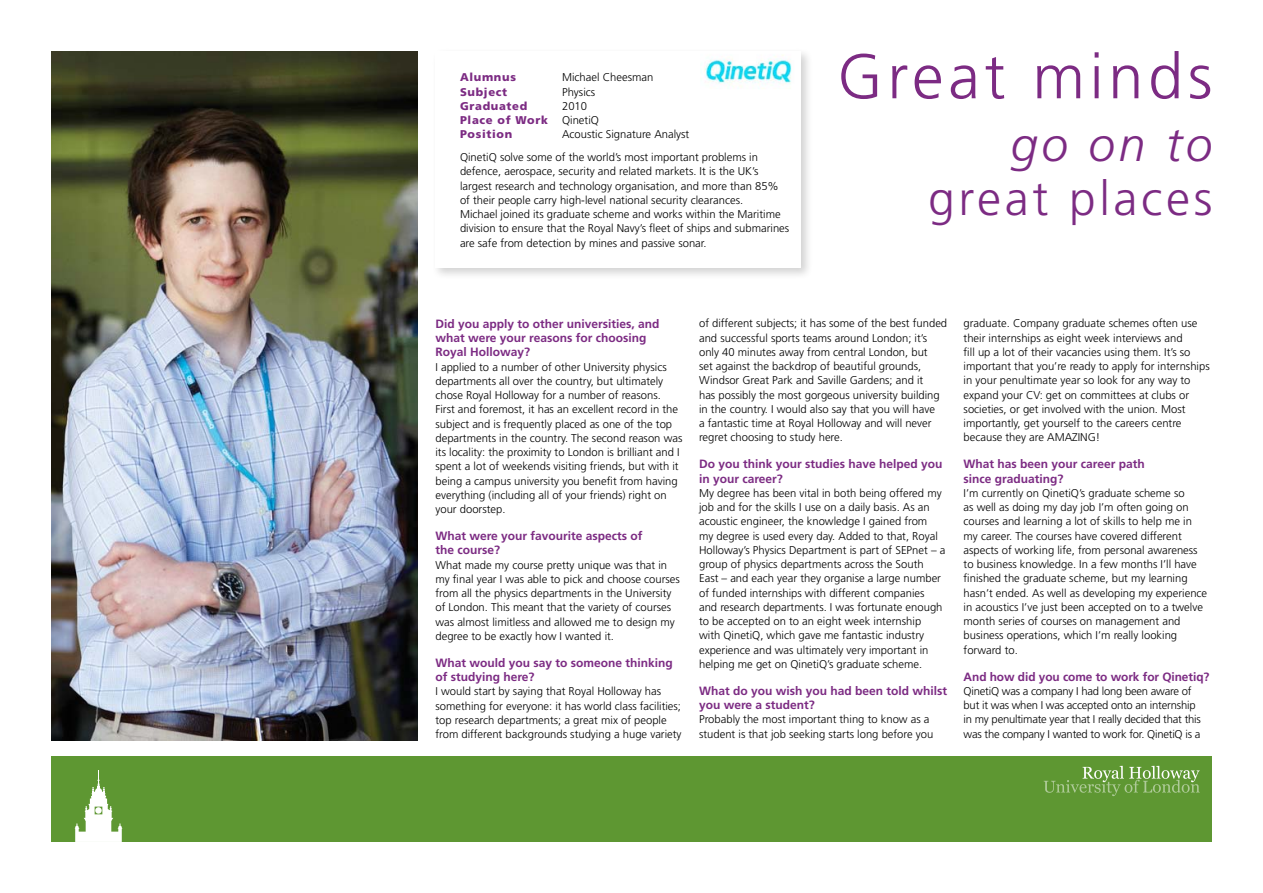
<style>
.page{position:relative;width:1263px;height:893px;background:#fff}
.page>*{position:absolute;margin:0;border:0;box-sizing:border-box;transform-origin:0 0}
.t1{font:300 63px "Frutiger LT Std";letter-spacing:.075em;color:#7c2b83}
.t2{font:300 48px "Frutiger LT Std";letter-spacing:.075em;color:#7c2b83}
.t3{font:italic 300 48px "Frutiger LT Std";color:#7c2b83}
.t4{font:700 12px/14.2px "Frutiger LT Std";color:#7c2b83}
.t5{font:300 11.25px/14.2px "Frutiger LT Std";color:#000}
.t6{font:300 11.25px/14.2px "Frutiger LT Std";letter-spacing:-.02em;color:#000}
.t7{font:900 11.25px "Frutiger LT Std";letter-spacing:.06em;color:#7c2b83}
</style>
<div class="page">
<div style="left:51px;top:756px;width:1161px;height:85px;background:#5e9732"></div>
<svg style="left:1043px;top:766px;width:157px;height:30px"></svg>
<svg style="left:75px;top:771px;width:48px;height:71px"></svg>
<div style="left:431px;top:47px;width:383px;height:233px;background:#000;opacity:.9"></div>
<div style="left:435px;top:51px;width:366px;height:216px;background:#fff"></div>
<img style="left:701px;top:47px;width:96px;height:40px">
<img style="left:51px;top:51px;width:367px;height:690px">
<p class="t7" style="left:460px;top:71px;width:57px">Alumnus</p>
<p class="t5" style="left:562px;top:70px;width:93px">Michael Cheesman</p>
<p class="t7" style="left:460px;top:85px;width:49px">Subject</p>
<p class="t5" style="left:562px;top:85px;width:35px">Physics</p>
<p class="t7" style="left:460px;top:99px;width:69px">Graduated</p>
<p class="t5" style="left:562px;top:99px;width:27px">2010</p>
<p class="t7" style="left:460px;top:113px;width:89px">Place of Work</p>
<p class="t5" style="left:562px;top:113px;width:38px">QinetiQ</p>
<p class="t7" style="left:460px;top:128px;width:54px">Position</p>
<p class="t5" style="left:460px;top:123px;width:299px;line-height:22.8px;text-indent:102px">Acoustic Signature Analyst<br>QinetiQ solve some of the world’s most important problems in</p>
<p class="t5" style="left:460px;top:164px;width:331px">defence, aerospace, security and related markets. It is the UK’s largest research and technology organisation, and more than 85% of their people carry high-level national security clearances.<br>Michael joined its graduate scheme and works within the Maritime division to ensure that the Royal Navy’s fleet of ships and submarines are safe from detection by mines and passive sonar.</p>
<h1 class="t1" style="left:837px;top:41px;width:377px">Great minds</h1>
<h2 class="t3" style="left:1011px;top:117px;width:203px">go on to</h2>
<h2 class="t2" style="left:928px;top:171px;width:286px">great places</h2>
<p class="t4" style="left:435px;top:317px;width:226px">Did you apply to other universities, and what were your reasons for choosing<br>Royal Holloway?</p>
<p class="t5" style="left:435px;top:360px;width:248px">I applied to a number of other University physics departments all over the country, but ultimately chose Royal Holloway for a number of reasons.<br>First and foremost, it has an excellent record in the subject and is frequently placed as one of the top departments in the country. The second reason was its locality: the proximity to London is brilliant and I spent a lot of weekends visiting friends, but with it being a campus university you benefit from having everything (including all of your friends) right on your doorstep.</p>
<p class="t4" style="left:435px;top:529px;width:209px">What were your favourite aspects of the course?</p>
<p class="t5" style="left:435px;top:558px;width:246px">What made my course pretty unique was that in my final year I was able to pick and choose courses from all the physics departments in the University of London. This meant that the variety of courses was almost limitless and allowed me to design my degree to be exactly how I wanted it.</p>
<p class="t4" style="left:435px;top:656px;width:239px">What would you say to someone thinking of studying here?</p>
<p class="t5" style="left:435px;top:685px;width:248px">I would start by saying that Royal Holloway has something for everyone: it has world class facilities; top research departments; a great mix of people from different backgrounds studying a huge variety</p>
<p class="t5" style="left:699px;top:316px;width:250px">of different subjects; it has some of the best funded and successful sports teams around London; it’s only 40 minutes away from central London, but<br>set against the backdrop of beautiful grounds, Windsor Great Park and Saville Gardens; and it<br>has possibly the most gorgeous university building in the country. I would also say that you will have<br>a fantastic time at Royal Holloway and will never regret choosing to study here.</p>
<p class="t4" style="left:699px;top:457px;width:245px">Do you think your studies have helped you in your career?</p>
<p class="t5" style="left:699px;top:486px;width:248px">My degree has been vital in both being offered my job and for the skills I use on a daily basis. As an acoustic engineer, the knowledge I gained from<br>my degree is used every day. Added to that, Royal Holloway’s Physics Department is part of SEPnet – a group of physics departments across the South East – and each year they organise a large number of funded internships with different companies and research departments. I was fortunate enough to be accepted on to an eight week internship<br>with QinetiQ, which gave me fantastic industry experience and was ultimately very important in helping me get on QinetiQ’s graduate scheme.</p>
<p class="t4" style="left:699px;top:684px;width:250px">What do you wish you had been told whilst you were a student?</p>
<p class="t5" style="left:699px;top:713px;width:236px">Probably the most important thing to know as a student is that job seeking starts long before you</p>
<p class="t5" style="left:963px;top:316px;width:248px">graduate. Company graduate schemes often use their internships as eight week interviews and<br>fill up a lot of their vacancies using them. It’s so important that you’re ready to apply for internships in your penultimate year so look for any way to expand your CV: get on committees at clubs or societies, or get involved with the union. Most importantly, get yourself to the careers centre because they are AMAZING!</p>
<p class="t4" style="left:963px;top:457px;width:183px">What has been your career path since graduating?</p>
<p class="t5" style="left:963px;top:486px;width:245px">I’m currently on QinetiQ’s graduate scheme so<br>as well as doing my day job I’m often going on courses and learning a lot of skills to help me in my career. The courses have covered different aspects of working life, from personal awareness to business knowledge. In a few months I’ll have finished the graduate scheme, but my learning hasn’t ended. As well as developing my experience in acoustics I’ve just been accepted on to a twelve month series of courses on management and business operations, which I’m really looking forward to.</p>
<p class="t4" style="left:963px;top:669px;width:247px">And how did you come to work for Qinetiq?</p>
<p class="t6" style="left:963px;top:684px;width:239px">QinetiQ was a company I had long been aware of but it was when I was accepted onto an internship in my penultimate year that I really decided that this was the company I wanted to work for. QinetiQ is a</p>
</div>
